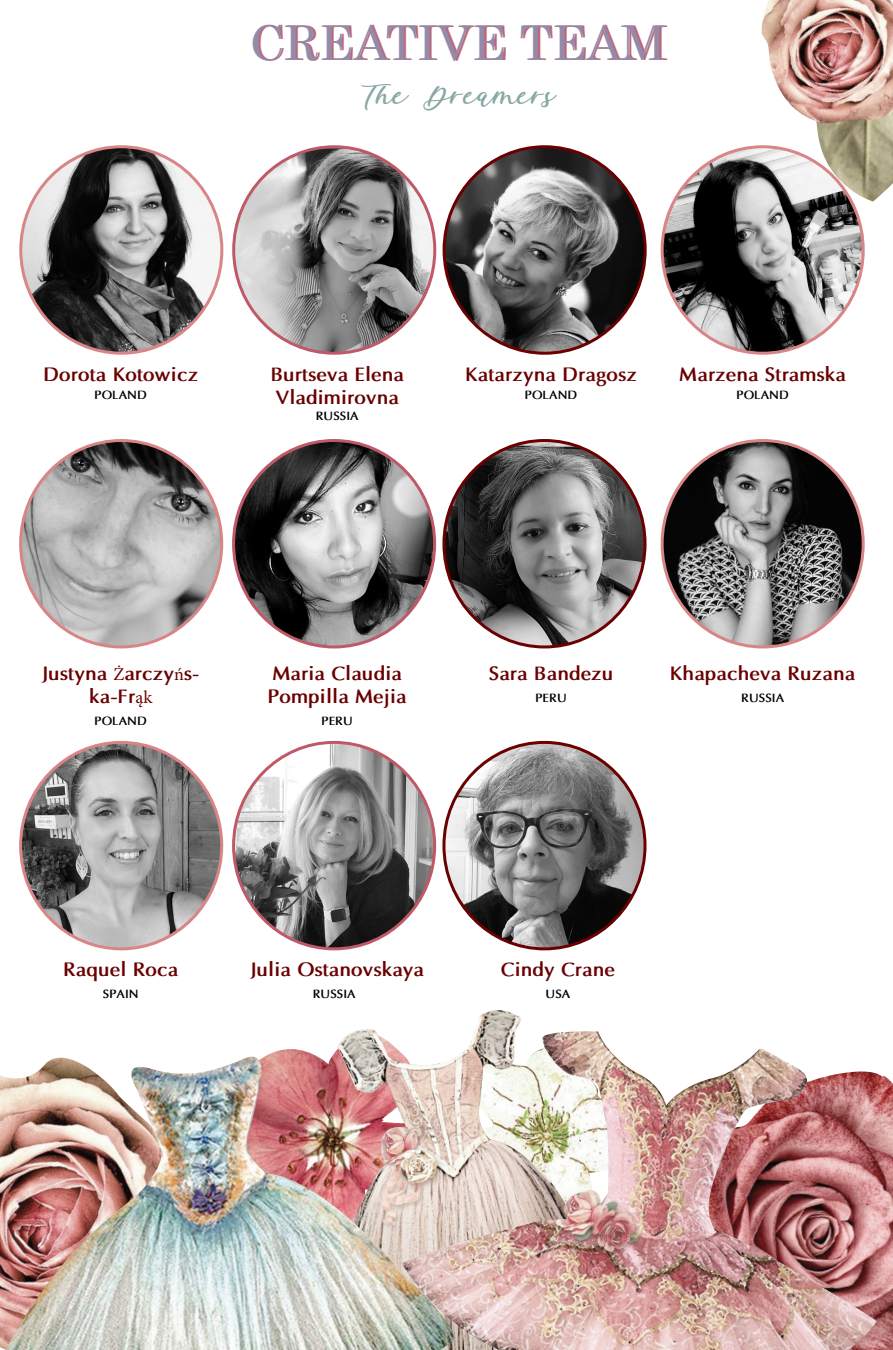
<style>
.page{position:relative;width:893px;height:1350px;background:#fff}
.page>*{position:absolute;margin:0;border:0;box-sizing:border-box;transform-origin:0 0}
.t1{font:48px "Century";color:#bd667b}
.t2{font:34.5px "Cocktails";color:#86a7a2}
.t3{font:700 19.5px/23.4px "Optima";color:#6a0000}
.t4{font:700 12px "Optima";color:#000}
.s1{font-family:"Minion Pro";font-weight:400;font-size:18px}
</style>
<div class="page">
<img style="left:0;top:1075px;width:5px;height:275px">
<img style="left:816px;top:125px;width:77px;height:77px">
<img style="left:250px;top:1049px;width:87px;height:8px">
<img style="left:455px;top:1045px;width:60px;height:34px">
<img style="left:337px;top:1029px;width:68px;height:28px">
<img style="left:467px;top:1010px;width:29px;height:38px">
<img style="left:455px;top:1079px;width:29px;height:271px">
<img style="left:807px;top:1071px;width:86px;height:279px">
<img style="left:484px;top:1049px;width:323px;height:301px">
<img style="left:542px;top:1031px;width:153px;height:115px">
<img style="left:796px;top:1272px;width:81px;height:78px">
<img style="left:604px;top:1112px;width:41px;height:76px">
<img style="left:605px;top:1220px;width:191px;height:130px">
<img style="left:455px;top:1186px;width:156px;height:157px">
<img style="left:455px;top:1227px;width:60px;height:87px">
<img style="left:5px;top:1057px;width:450px;height:293px">
<img style="left:761px;top:0;width:132px;height:125px">
<img style="left:21px;top:147px;width:201px;height:206px">
<img style="left:21px;top:441px;width:201px;height:206px">
<img style="left:21px;top:742px;width:201px;height:207px">
<img style="left:662px;top:147px;width:201px;height:206px">
<img style="left:662px;top:441px;width:201px;height:206px">
<img style="left:444px;top:147px;width:201px;height:206px">
<img style="left:444px;top:441px;width:201px;height:206px">
<img style="left:444px;top:742px;width:201px;height:207px">
<img style="left:234px;top:147px;width:201px;height:206px">
<img style="left:234px;top:441px;width:201px;height:206px">
<img style="left:234px;top:742px;width:201px;height:207px">
<h1 class="t1" style="left:252px;top:2px;width:418px">CREATIVE TEAM</h1>
<h2 class="t2" style="left:360px;top:81px;width:198px">The Dreamers</h2>
<p class="t3" style="left:43px;top:363px;width:157px">Dorota Kotowicz</p>
<p class="t4" style="left:95px;top:388px;width:54px">POLAND</p>
<p class="t3" style="left:270px;top:363px;width:135px">Burtseva Elena<br>Vladimirovna</p>
<p class="t4" style="left:316px;top:409px;width:45px">RUSSIA</p>
<p class="t3" style="left:465px;top:363px;width:174px">Katarzyna Dragosz</p>
<p class="t4" style="left:525px;top:388px;width:54px">POLAND</p>
<p class="t3" style="left:679px;top:363px;width:168px">Marzena Stramska</p>
<p class="t4" style="left:736px;top:388px;width:54px">POLAND</p>
<p class="t3" style="left:42px;top:661px;width:159px;text-align:center">Justyna <span class="s1">Ż</span>arczy<span class="s1">ń</span>s&shy;ka-Fr<span class="s1">ąk</span></p>
<p class="t4" style="left:95px;top:713px;width:54px">POLAND</p>
<p class="t3" style="left:268px;top:661px;width:141px">Maria Claudia<br>Pompilla Mejia</p>
<p class="t4" style="left:322px;top:713px;width:33px">PERU</p>
<p class="t3" style="left:489px;top:661px;width:126px">Sara Bandezu</p>
<p class="t4" style="left:535px;top:691px;width:33px">PERU</p>
<p class="t3" style="left:670px;top:661px;width:187px">Khapacheva Ruzana</p>
<p class="t4" style="left:741px;top:691px;width:45px">RUSSIA</p>
<p class="t3" style="left:63px;top:958px;width:117px">Raquel Roca</p>
<p class="t4" style="left:103px;top:986px;width:37px">SPAIN</p>
<p class="t3" style="left:250px;top:958px;width:175px">Julia Ostanovskaya</p>
<p class="t4" style="left:313px;top:986px;width:45px">RUSSIA</p>
<p class="t3" style="left:501px;top:958px;width:116px">Cindy Crane</p>
<p class="t4" style="left:545px;top:986px;width:26px">USA</p>
</div>
